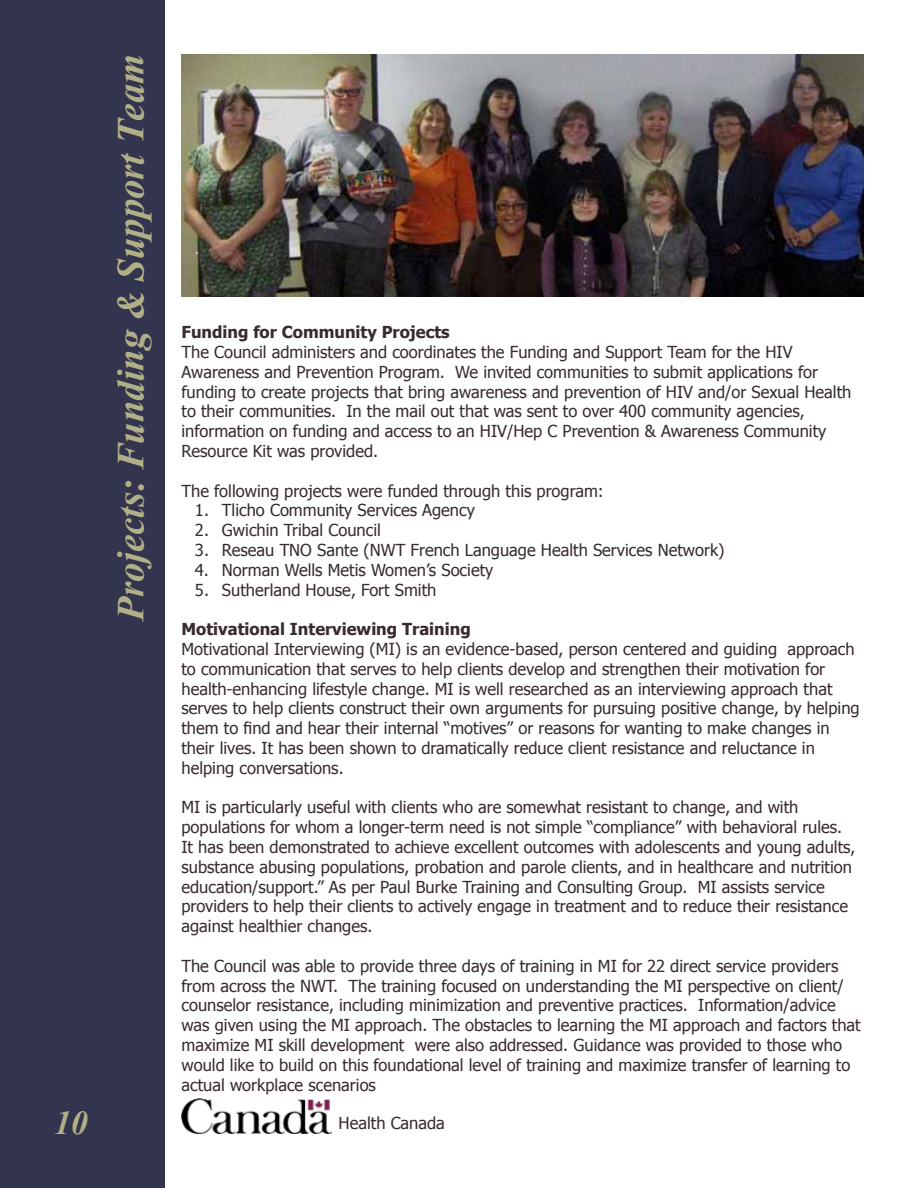
<style>
.page{position:relative;width:918px;height:1188px;background:#fff}
.page>*{position:absolute;margin:0;border:0;box-sizing:border-box;transform-origin:0 0}
.t1{font:700 48px "Vijaya";color:#b0af87}
.t2{font:700 42px "Vijaya";color:#b0af87}
.t3{font:16.5px/19.8px "Tahoma";color:#382c2d}
.t4{font:700 16.5px "Tahoma";color:#382c2d}
</style>
<div class="page">
<div style="left:0;top:0;width:165px;height:1188px;background:#33344d"></div>
<img style="left:182px;top:1098px;width:150px;height:36px">
<img style="left:182px;top:54px;width:682px;height:243px">
<h2 class="t2" style="left:54px;top:1090px;width:35px">10</h2>
<h1 class="t1" style="left:93px;top:621px;width:568px;rotate:-90deg">Projects: Funding &amp; Support Team</h1>
<p class="t4" style="left:182px;top:321px;width:270px">Funding for Community Projects</p>
<p class="t3" style="left:182px;top:341px;width:671px">The Council administers and coordinates the Funding and Support Team for the HIV Awareness and Prevention Program. We invited communities to submit applications for funding to create projects that bring awareness and prevention of HIV and/or Sexual Health to their communities. In the mail out that was sent to over 400 community agencies, information on funding and access to an HIV/Hep C Prevention &amp; Awareness Community Resource Kit was provided.</p>
<p class="t3" style="left:182px;top:480px;width:424px">The following projects were funded through this program:</p>
<p class="t3" style="left:195px;top:500px;width:282px">1. Tlicho Community Services Agency</p>
<p class="t3" style="left:195px;top:519px;width:187px">2. Gwichin Tribal Council</p>
<p class="t3" style="left:195px;top:539px;width:531px">3. Reseau TNO Sante (NWT French Language Health Services Network)</p>
<p class="t3" style="left:195px;top:559px;width:300px">4. Norman Wells Metis Women’s Society</p>
<p class="t3" style="left:195px;top:579px;width:243px">5. Sutherland House, Fort Smith</p>
<p class="t4" style="left:181px;top:618px;width:291px">Motivational Interviewing Training</p>
<p class="t3" style="left:181px;top:638px;width:680px">Motivational Interviewing (MI) is an evidence-based, person centered and guiding approach to communication that serves to help clients develop and strengthen their motivation for health-enhancing lifestyle change. MI is well researched as an interviewing approach that serves to help clients construct their own arguments for pursuing positive change, by helping them to find and hear their internal “motives” or reasons for wanting to make changes in their lives. It has been shown to dramatically reduce client resistance and reluctance in helping conversations.</p>
<p class="t3" style="left:181px;top:797px;width:676px">MI is particularly useful with clients who are somewhat resistant to change, and with populations for whom a longer-term need is not simple “compliance” with behavioral rules.<br>It has been demonstrated to achieve excellent outcomes with adolescents and young adults, substance abusing populations, probation and parole clients, and in healthcare and nutrition education/support.” As per Paul Burke Training and Consulting Group. MI assists service providers to help their clients to actively engage in treatment and to reduce their resistance against healthier changes.</p>
<p class="t3" style="left:181px;top:955px;width:681px">The Council was able to provide three days of training in MI for 22 direct service providers from across the NWT. The training focused on understanding the MI perspective on client/ counselor resistance, including minimization and preventive practices. Information/advice was given using the MI approach. The obstacles to learning the MI approach and factors that maximize MI skill development were also addressed. Guidance was provided to those who would like to build on this foundational level of training and maximize transfer of learning to actual workplace scenarios</p>
<p class="t3" style="left:339px;top:1112px;width:108px">Health Canada</p>
</div>
